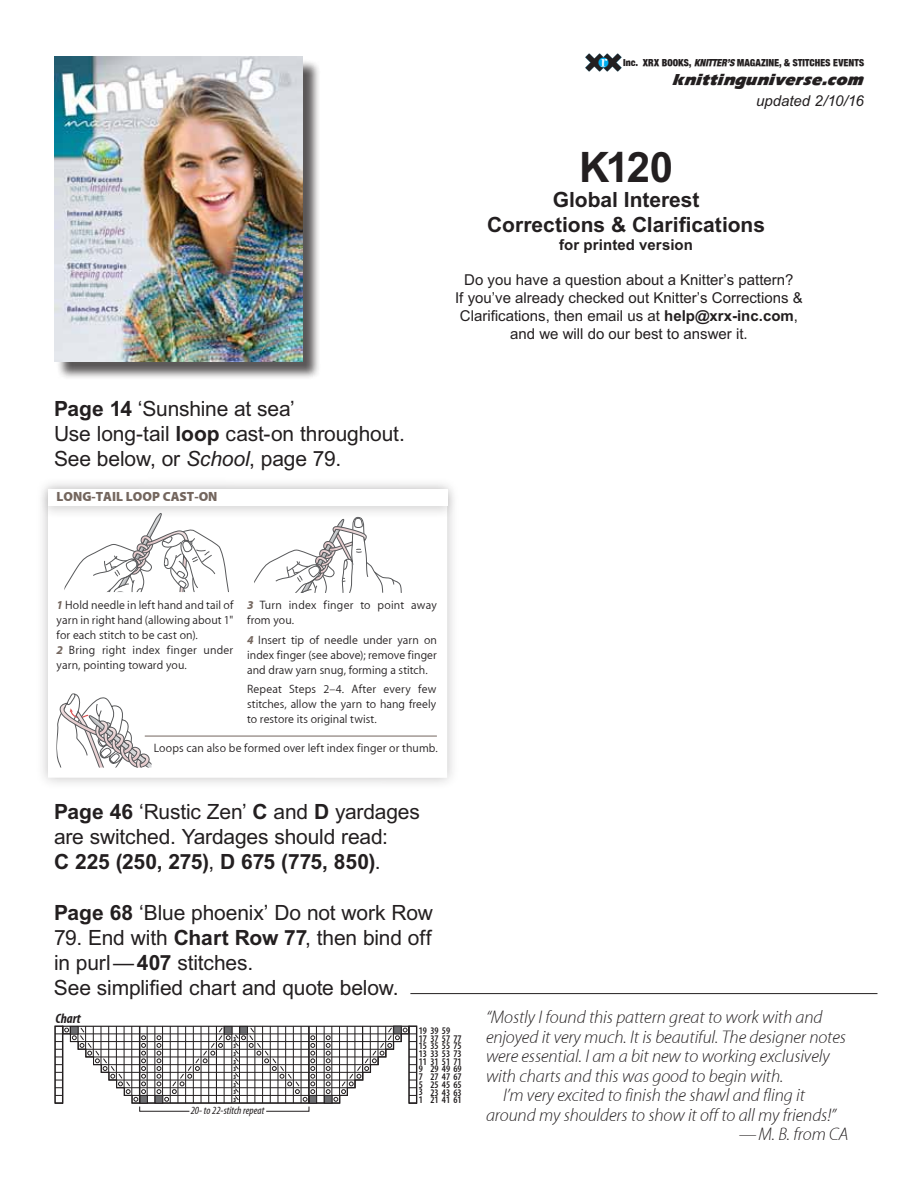
<style>
.page{position:relative;width:918px;height:1188px;background:#fff}
.page>*{position:absolute;margin:0;border:0;box-sizing:border-box;transform-origin:0 0}
.t1{font:700 42px "Arial";color:#231f20}
.t2{font:21px/25.2px "Arial";letter-spacing:-.01em;color:#231f20}
.t3{font:700 21px/25.2px "Arial";color:#231f20;text-align:center}
.t4{font:18px "Myriad MM It 215 Light 600 Norm";letter-spacing:-.005em;color:#231f20}
.t5{font:18px "Logos";letter-spacing:.17em;color:#231f20}
.t6{font:15px/18px "Arial";color:#231f20;text-align:center}
.t7{font:700 15px "Arial";letter-spacing:.01em;color:#231f20}
.t8{font:italic 15px "Arial";color:#231f20}
.t9{font:15px "Logos";color:#231f20}
.t10{font:13.8px "Myriad MM It 700 Bold 300 Cond";color:#231f20}
.t11{font:13.2px "Myriad MM830 Black 600 Norm";color:#74665e}
.t12{font:12px/15px "Myriad MM330 wt 580 wd";letter-spacing:.01em;color:#231f20}
.t13{font:10.95px "Myriad MM It 400 Reg 300 Cond";color:#231f20}
.t14{font:10.05px/7.6px "Myriad MM565 Sem Bld 300 Cond";color:#231f20}
.t15{font:6.3px "Myriad MM830 Black 300 Cond";color:#231f20}
.s1{color:#00aeef}
.s2{color:#fff}
.s3{font-weight:700}
.s4{font-style:italic}
.s5{font-family:"Myriad MM It 700 Bold 600 Norm";color:#74665e}
</style>
<div class="page">
<div style="left:56px;top:59px;width:265px;height:321px;background:#231f20;opacity:.75"></div>
<img style="left:54px;top:57px;width:248px;height:304px">
<div style="left:36px;top:476px;width:423px;height:314px;background:#231f20;opacity:.26"></div>
<svg style="left:48px;top:519px;width:399px;height:259px"></svg>
<div style="left:38px;top:483px;width:419px;height:36px;background:#231f20;opacity:.18"></div>
<div style="left:48px;top:489px;width:399px;height:17px;background:#fff"></div>
<svg style="left:64px;top:513px;width:166px;height:79px"></svg>
<svg style="left:254px;top:515px;width:148px;height:78px"></svg>
<svg style="left:56px;top:693px;width:96px;height:75px"></svg>
<hr style="left:145px;top:736px;width:292px;height:1px;background:#74665e">
<svg style="left:411px;top:1033px;width:4px;height:63px"></svg>
<div style="left:409px;top:1026px;width:8px;height:77px;border:1px solid #231f20"></div>
<svg style="left:57px;top:1033px;width:4px;height:63px"></svg>
<div style="left:55px;top:1026px;width:8px;height:77px;border:1px solid #231f20"></div>
<svg style="left:62px;top:1026px;width:348px;height:86px"></svg>
<div style="left:394px;top:1026px;width:7px;height:8px;background:#6d6e71"></div>
<div style="left:393px;top:1026px;width:9px;height:8px;border:1px solid #231f20"></div>
<hr style="left:410px;top:993px;width:468px;height:1px;background:#231f20">
<h3 class="t5" style="left:586px;top:54px;width:280px"><span class="s1">X</span>Y<span class="s2">Z</span> I456</h3>
<p class="t9" style="left:672px;top:74px;width:193px">CDE</p>
<p class="t8" style="left:756px;top:92px;width:109px">updated 2/10/16</p>
<h1 class="t1" style="left:579px;top:144px;width:96px">K120</h1>
<h2 class="t3" style="left:487px;top:187px;width:279px">Global Interest<br>Corrections &amp; Clarifications</h2>
<p class="t7" style="left:559px;top:237px;width:135px">for printed version</p>
<h2 class="t2" style="left:54px;top:396px;width:352px"><span class="s3">Page 14</span> ‘Sunshine at sea’<br>Use long-tail <span class="s3">loop</span> cast-on throughout.<br>See below, or <span class="s4">School</span>, page 79.</h2>
<p class="t11" style="left:57px;top:489px;width:162px">LONG-TAIL LOOP CAST-ON</p>
<p class="t6" style="left:455px;top:271px;width:349px">Do you have a question about a Knitter’s pattern?<br>If you’ve already checked out Knitter’s Corrections &amp; Clarifications, then email us at <span class="s3">help@xrx-inc.com</span>, and we will do our best to answer it.</p>
<p class="t12" style="left:57px;top:598px;width:178px"><span class="s5">1</span> Hold needle in left hand and tail of yarn in right hand (allowing about 1" for each stitch to be cast on).<br><span class="s5">2</span> Bring right index finger under yarn, pointing toward you.</p>
<p class="t12" style="left:247px;top:598px;width:191px"><span class="s5">3</span> Turn index finger to point away from you.</p>
<p class="t12" style="left:247px;top:682px;width:191px;text-align:justify">Repeat Steps 2–4. After every few stitches, allow the yarn to hang freely to restore its original twist.</p>
<p class="t12" style="left:154px;top:741px;width:286px">Loops can also be formed over left index finger or thumb.</p>
<p class="t12" style="left:247px;top:633px;width:191px;text-align:justify"><span class="s5">4</span> Insert tip of needle under yarn on index finger (see above); remove finger and draw yarn snug, forming a stitch.</p>
<h2 class="t2" style="left:54px;top:799px;width:368px"><span class="s3">Page 46</span> ‘Rustic Zen’ <span class="s3">C</span> and <span class="s3">D</span> yardages are switched. Yardages should read:<br><span class="s3">C 225 (250, 275)</span>, <span class="s3">D 675 (775, 850)</span>.</h2>
<h2 class="t2" style="left:54px;top:900px;width:380px"><span class="s3">Page 68</span> ‘Blue phoenix’ Do not work Row</h2>
<h2 class="t2" style="left:54px;top:925px;width:379px">79. End with <span class="s3">Chart Row 77</span>, then bind off in purl—<span class="s3">407</span> stitches.<br>See simplified chart and quote below.</h2>
<p class="t10" style="left:55px;top:1012px;width:27px">Chart</p>
<p class="t15" style="left:233px;top:1035px;width:4px">3</p>
<p class="t15" style="left:233px;top:1043px;width:4px">3</p>
<p class="t15" style="left:233px;top:1051px;width:4px">3</p>
<p class="t15" style="left:233px;top:1058px;width:4px">3</p>
<p class="t15" style="left:233px;top:1066px;width:4px">3</p>
<p class="t15" style="left:233px;top:1074px;width:4px">3</p>
<p class="t15" style="left:233px;top:1081px;width:4px">3</p>
<p class="t15" style="left:233px;top:1089px;width:4px">3</p>
<p class="t15" style="left:233px;top:1097px;width:4px">3</p>
<p class="t13" style="left:191px;top:1105px;width:75px">20- to 22-stitch repeat</p>
<p class="t14" style="left:419px;top:1027px;width:44px">19 39 59<br>17 37 57 77<br>15 35 55 75<br>13 33 53 73<br>11 31 51 71<br>9<br>7<br>5<br>3<br>1</p>
<p class="t14" style="left:430px;top:1066px;width:33px;text-align:justify">29 49 69<br>27 47 67<br>25 45 65<br>23 43 63<br>21 41 61</p>
<h3 class="t4" style="left:486px;top:1008px;width:338px">“Mostly I found this pattern great to work with and</h3>
<h3 class="t4" style="left:486px;top:1028px;width:361px">enjoyed it very much. It is beautiful. The designer notes</h3>
<h3 class="t4" style="left:486px;top:1047px;width:345px">were essential. I am a bit new to working exclusively</h3>
<h3 class="t4" style="left:486px;top:1067px;width:299px">with charts and this was good to begin with.</h3>
<h3 class="t4" style="left:503px;top:1086px;width:303px">I’m very excited to finish the shawl and fling it</h3>
<h3 class="t4" style="left:486px;top:1106px;width:352px">around my shoulders to show it off to all my friends!”</h3>
<h3 class="t4" style="left:739px;top:1125px;width:111px">—M. B. from CA</h3>
</div>
